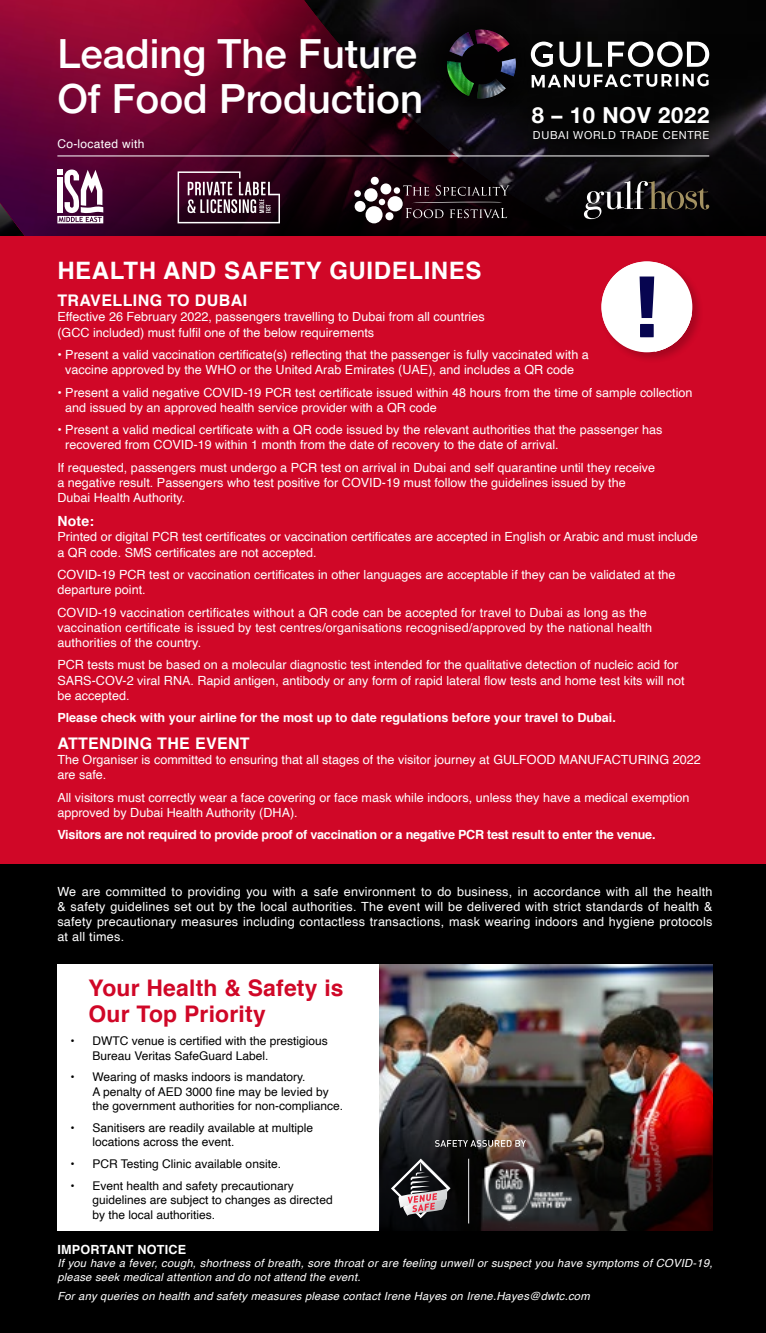
<style>
.page{position:relative;width:766px;height:1333px;background:#fff}
.page>*{position:absolute;margin:0;border:0;box-sizing:border-box;transform-origin:0 0}
.t1{font:500 40.2px/44.2px "Helvetica Neue";color:#fff}
.t2{font:700 24px "Helvetica";letter-spacing:.025em;color:#fff}
.t3{font:700 22.8px/25.4px "Helvetica";letter-spacing:.01em;color:#d00727}
.t4{font:700 22px "Helvetica Neue";letter-spacing:.03em;color:#fff}
.t5{font:700 16px "Helvetica";letter-spacing:.02em;color:#fff}
.t6{font:700 14px "Helvetica";color:#fff}
.t7{font:12.6px/15.2px "Helvetica";color:#fff}
.t8{font:700 12.6px "Helvetica";letter-spacing:-.02em;color:#fff}
.t9{font:700 12.6px "Helvetica";color:#fff}
.t10{font:700 12.6px "Helvetica";letter-spacing:.02em;color:#fff}
.t11{font:12px/14.4px "Helvetica";color:#000}
.t12{font:12px "Helvetica";letter-spacing:.025em;color:#fff}
.t13{font:italic 11.2px/13.4px "Helvetica";letter-spacing:.02em;color:#fff}
.t14{font:11px "Helvetica Neue";letter-spacing:.06em;color:#fff}
</style>
<div class="page">
<div style="left:0;top:0;width:765px;height:1332px;background:#000"></div>
<svg style="left:592px;top:0;width:173px;height:220px"></svg>
<img style="left:0;top:0;width:592px;height:236px">
<svg style="left:447px;top:30px;width:297px;height:139px"></svg>
<img style="left:477px;top:79px;width:11px;height:19px">
<svg style="left:177px;top:171px;width:103px;height:52px"></svg>
<div style="left:364px;top:188px;width:13px;height:14px;background:#fff;border-radius:50%"></div>
<div style="left:365px;top:206px;width:17px;height:17px;background:#fff;border-radius:50%"></div>
<div style="left:354px;top:201px;width:11px;height:11px;background:#fff;border-radius:50%"></div>
<div style="left:387px;top:196px;width:15px;height:15px;background:#fff;border-radius:50%"></div>
<div style="left:380px;top:183px;width:11px;height:11px;background:#fff;border-radius:50%"></div>
<div style="left:370px;top:177px;width:8px;height:8px;background:#fff;border-radius:50%"></div>
<div style="left:378px;top:199px;width:7px;height:6px;background:#fff;border-radius:50%"></div>
<div style="left:393px;top:187px;width:7px;height:7px;background:#fff;border-radius:50%"></div>
<div style="left:385px;top:212px;width:8px;height:8px;background:#fff;border-radius:50%"></div>
<div style="left:354px;top:190px;width:7px;height:7px;background:#fff;border-radius:50%"></div>
<svg style="left:403px;top:185px;width:26px;height:10px"></svg>
<svg style="left:435px;top:185px;width:74px;height:11px"></svg>
<svg style="left:405px;top:202px;width:102px;height:16px"></svg>
<svg style="left:57px;top:169px;width:46px;height:54px"></svg>
<svg style="left:583px;top:181px;width:126px;height:38px"></svg>
<hr style="left:57px;top:156px;width:652px;height:1px;background:#fff">
<div style="left:0;top:236px;width:765px;height:628px;background:#d00727"></div>
<div style="left:599px;top:260px;width:104px;height:104px;background:#000;opacity:.2"></div>
<svg style="left:601px;top:261px;width:90px;height:90px"></svg>
<div style="left:57px;top:964px;width:343px;height:266px;background:#fff"></div>
<img style="left:379px;top:964px;width:333px;height:153px">
<img style="left:379px;top:1117px;width:333px;height:113px">
<svg style="left:391px;top:1158px;width:59px;height:60px"></svg>
<img style="left:460px;top:1139px;width:125px;height:92px">
<hr style="left:468px;top:1158px;width:1px;height:65px;background:#f1f1f2">
<svg style="left:435px;top:1139px;width:90px;height:7px"></svg>
<h1 class="t1" style="left:57px;top:29px;width:367px">Leading The Future<br>Of Food Production</h1>
<p class="t12" style="left:57px;top:134px;width:88px">Co-located with</p>
<h2 class="t2" style="left:57px;top:251px;width:425px">HEALTH AND SAFETY GUIDELINES</h2>
<h3 class="t4" style="left:532px;top:98px;width:179px">8 – 10 NOV 2022</h3>
<p class="t14" style="left:533px;top:127px;width:178px">DUBAI WORLD TRADE CENTRE</p>
<p class="t5" style="left:57px;top:288px;width:191px">TRAVELLING TO DUBAI</p>
<p class="t7" style="left:57px;top:310px;width:428px">Effective 26 February 2022, passengers travelling to Dubai from all countries (GCC included) must fulfil one of the below requirements</p>
<p class="t7" style="left:57px;top:347px;width:533px;text-align:center">• Present a valid vaccination certificate(s) reflecting that the passenger is fully vaccinated with a vaccine approved by the WHO or the United Arab Emirates (UAE), and includes a QR code</p>
<p class="t7" style="left:65px;top:385px;width:628px;text-indent:-8px">• Present a valid negative COVID‑19 PCR test certificate issued within 48 hours from the time of sample collection and issued by an approved health service provider with a QR code</p>
<p class="t7" style="left:65px;top:422px;width:598px;text-indent:-8px">• Present a valid medical certificate with a QR code issued by the relevant authorities that the passenger has recovered from COVID‑19 within 1 month from the date of recovery to the date of arrival.</p>
<p class="t7" style="left:57px;top:460px;width:599px">If requested, passengers must undergo a PCR test on arrival in Dubai and self quarantine until they receive a negative result. Passengers who test positive for COVID‑19 must follow the guidelines issued by the<br>Dubai Health Authority.</p>
<p class="t6" style="left:57px;top:510px;width:38px">Note:</p>
<p class="t7" style="left:57px;top:530px;width:642px">Printed or digital PCR test certificates or vaccination certificates are accepted in English or Arabic and must include a QR code. SMS certificates are not accepted.</p>
<p class="t7" style="left:57px;top:567px;width:619px">COVID‑19 PCR test or vaccination certificates in other languages are acceptable if they can be validated at the departure point.</p>
<p class="t7" style="left:57px;top:605px;width:596px">COVID‑19 vaccination certificates without a QR code can be accepted for travel to Dubai as long as the vaccination certificate is issued by test centres/organisations recognised/approved by the national health authorities of the country.</p>
<p class="t7" style="left:57px;top:657px;width:628px">PCR tests must be based on a molecular diagnostic test intended for the qualitative detection of nucleic acid for<br>SARS‑COV‑2 viral RNA. Rapid antigen, antibody or any form of rapid lateral flow tests and home test kits will not be accepted.</p>
<p class="t9" style="left:57px;top:707px;width:560px">Please check with your airline for the most up to date regulations before your travel to Dubai.</p>
<p class="t5" style="left:57px;top:730px;width:194px">ATTENDING THE EVENT</p>
<p class="t7" style="left:57px;top:752px;width:644px">The Organiser is committed to ensuring that all stages of the visitor journey at GULFOOD MANUFACTURING 2022 are safe.</p>
<p class="t7" style="left:57px;top:790px;width:633px">All visitors must correctly wear a face covering or face mask while indoors, unless they have a medical exemption approved by Dubai Health Authority (DHA).</p>
<p class="t8" style="left:57px;top:824px;width:599px">Visitors are not required to provide proof of vaccination or a negative PCR test result to enter the venue.</p>
<p class="t7" style="left:57px;top:884px;width:656px;text-align:justify">We are committed to providing you with a safe environment to do business, in accordance with all the health &amp; safety guidelines set out by the local authorities. The event will be delivered with strict standards of health &amp; safety precautionary measures including contactless transactions, mask wearing indoors and hygiene protocols at all times.</p>
<h3 class="t3" style="left:89px;top:975px;width:256px">Your Health &amp; Safety is<br>Our Top Priority</h3>
<p class="t11" style="left:92px;top:1034px;width:237px;text-indent:-22px">• DWTC venue is certified with the prestigious<br>Bureau Veritas SafeGuard Label.</p>
<p class="t11" style="left:92px;top:1070px;width:252px;text-indent:-22px">• Wearing of masks indoors is mandatory.<br>A penalty of AED 3000 fine may be levied by the government authorities for non-compliance.</p>
<p class="t11" style="left:92px;top:1120px;width:222px;text-indent:-22px">• Sanitisers are readily available at multiple locations across the event.</p>
<p class="t11" style="left:71px;top:1156px;width:212px">• PCR Testing Clinic available onsite.</p>
<p class="t11" style="left:92px;top:1178px;width:242px;text-indent:-22px">• Event health and safety precautionary guidelines are subject to changes as directed by the local authorities.</p>
<p class="t10" style="left:57px;top:1238px;width:130px">IMPORTANT NOTICE</p>
<p class="t13" style="left:57px;top:1256px;width:656px">If you have a fever, cough, shortness of breath, sore throat or are feeling unwell or suspect you have symptoms of COVID-19, please seek medical attention and do not attend the event.</p>
<p class="t13" style="left:57px;top:1289px;width:533px">For any queries on health and safety measures please contact Irene Hayes on Irene.Hayes@dwtc.com</p>
</div>
